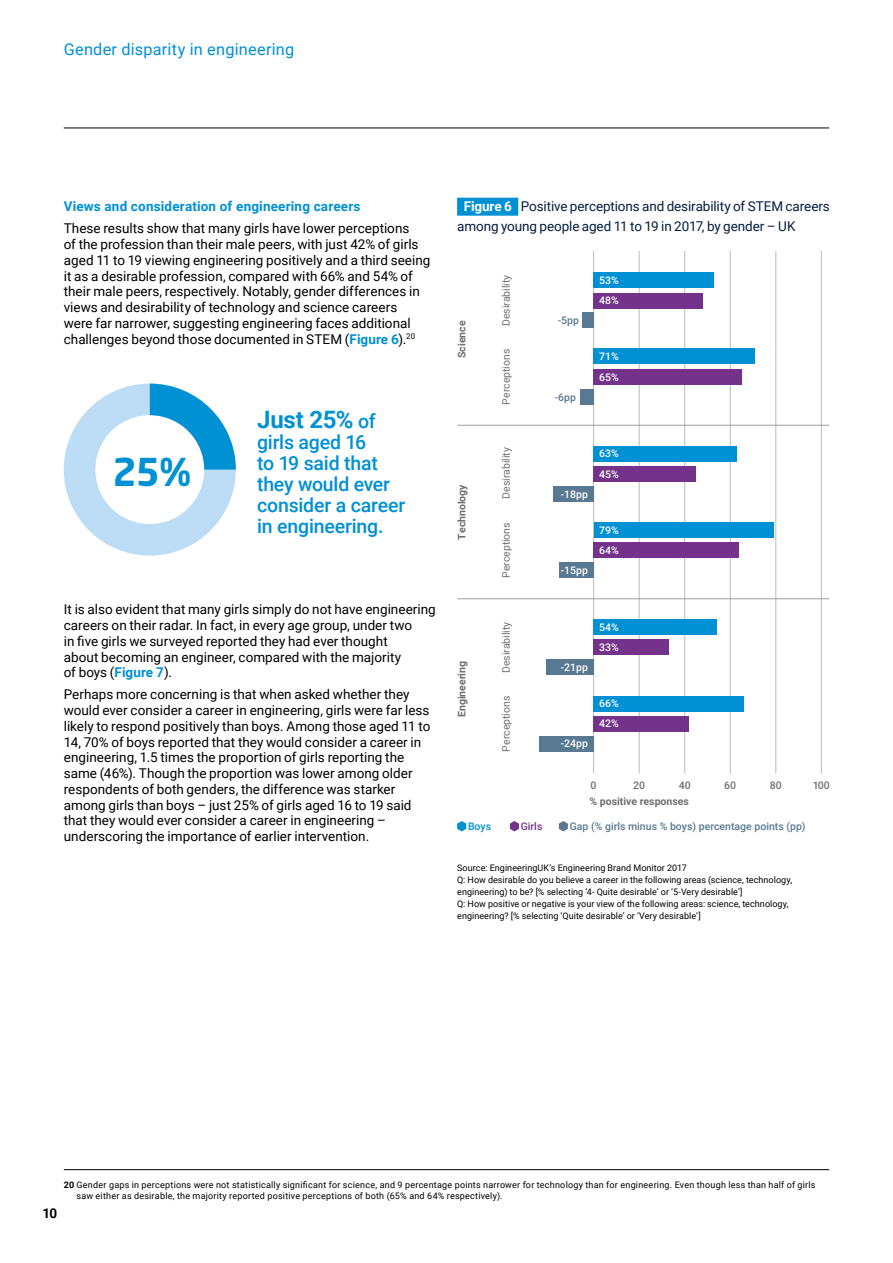
<style>
.page{position:relative;width:893px;height:1263px;background:#fff}
.page>*{position:absolute;margin:0;border:0;box-sizing:border-box;transform-origin:0 0}
.t1{font:700 37.95px "Neo Sans";color:#0090d4}
.t2{font:700 24px "Roboto";letter-spacing:-.01em;color:#0090d4}
.t3{font:500 19.5px/21px "Roboto";letter-spacing:-.01em;color:#0090d4}
.t4{font:16.35px "Roboto";letter-spacing:.015em;color:#0090d4}
.t5{font:13.5px/15.8px "Roboto";color:#000}
.t6{font:13.5px/19.5px "Roboto";letter-spacing:-.01em;color:#061d41}
.t7{font:700 13.5px "Roboto";letter-spacing:.015em;color:#0090d4}
.t8{font:700 13.5px "Roboto";color:#000}
.t9{font:10.5px "Roboto";color:#706f6f}
.t10{font:500 10.5px/20.4px "Roboto";color:#fff}
.t11{font:500 10.5px "Roboto";color:#587991}
.t12{font:700 10.5px "Roboto";color:#706f6f}
.t13{font:500 10.5px "Roboto";color:#706f6f}
.t14{font:500 10.5px "Roboto";color:#75328a}
.t15{font:500 10.5px "Roboto";color:#0090d4}
.t16{font:9px/11.2px "Roboto";letter-spacing:.01em;color:#000}
.t17{font:9px/10.8px "Roboto";color:#2b2523}
.s1{font-weight:700;color:#0090d4}
.s2{font-weight:500;font-size:19.5px}
.s3{font-weight:700;color:#fff}
.s4{font-weight:700}
</style>
<div class="page">
<hr style="left:64px;top:1169px;width:765px;height:1px;background:#000">
<hr style="left:64px;top:128px;width:765px;height:1px;background:#000">
<div style="left:457px;top:198px;width:61px;height:18px;background:#0090d4"></div>
<hr style="left:639px;top:251px;width:1px;height:522px;background:#bcbcbc">
<hr style="left:593px;top:251px;width:1px;height:522px;background:#bcbcbc">
<hr style="left:684px;top:251px;width:1px;height:522px;background:#bcbcbc">
<hr style="left:730px;top:251px;width:1px;height:522px;background:#bcbcbc">
<hr style="left:775px;top:251px;width:1px;height:522px;background:#bcbcbc">
<hr style="left:821px;top:251px;width:1px;height:522px;background:#bcbcbc">
<hr style="left:458px;top:598px;width:371px;height:1px;background:#9d9d9c">
<hr style="left:458px;top:425px;width:371px;height:1px;background:#9d9d9c">
<div style="left:593px;top:349px;width:162px;height:15px;background:#0090d4"></div>
<div style="left:593px;top:369px;width:149px;height:16px;background:#75328a"></div>
<div style="left:580px;top:389px;width:13px;height:16px;background:#587991"></div>
<div style="left:593px;top:446px;width:144px;height:15px;background:#0090d4"></div>
<div style="left:593px;top:466px;width:103px;height:16px;background:#75328a"></div>
<div style="left:553px;top:486px;width:40px;height:16px;background:#587991"></div>
<div style="left:593px;top:696px;width:151px;height:15px;background:#0090d4"></div>
<div style="left:593px;top:716px;width:96px;height:16px;background:#75328a"></div>
<div style="left:539px;top:736px;width:54px;height:16px;background:#587991"></div>
<div style="left:593px;top:272px;width:121px;height:16px;background:#0090d4"></div>
<div style="left:593px;top:293px;width:110px;height:15px;background:#75328a"></div>
<div style="left:582px;top:313px;width:11px;height:15px;background:#587991"></div>
<div style="left:593px;top:522px;width:180px;height:16px;background:#0090d4"></div>
<div style="left:593px;top:543px;width:146px;height:15px;background:#75328a"></div>
<div style="left:559px;top:562px;width:34px;height:16px;background:#587991"></div>
<div style="left:593px;top:620px;width:124px;height:15px;background:#0090d4"></div>
<div style="left:593px;top:640px;width:76px;height:15px;background:#75328a"></div>
<div style="left:546px;top:660px;width:47px;height:15px;background:#587991"></div>
<svg style="left:457px;top:821px;width:9px;height:10px"></svg>
<svg style="left:510px;top:821px;width:9px;height:10px"></svg>
<svg style="left:559px;top:821px;width:9px;height:10px"></svg>
<svg style="left:64px;top:384px;width:172px;height:172px"></svg>
<p class="t4" style="left:64px;top:38px;width:232px">Gender disparity in engineering</p>
<p class="t7" style="left:64px;top:197px;width:298px">Views and consideration of engineering careers</p>
<p class="t5" style="left:64px;top:220px;width:368px">These results show that many girls have lower perceptions<br>of the profession than their male peers, with just 42% of girls aged 11 to 19 viewing engineering positively and a third seeing it as a desirable profession, compared with 66% and 54% of their male peers, respectively. Notably, gender differences in views and desirability of technology and science careers<br>were far narrower, suggesting engineering faces additional challenges beyond those documented in STEM (<span class="s1">Figure 6</span>).<sup>20</sup></p>
<h1 class="t1" style="left:113px;top:448px;width:80px">25%</h1>
<h2 class="t2" style="left:257px;top:402px;width:120px">Just 25% <span class="s2">of</span></h2>
<h3 class="t3" style="left:257px;top:430px;width:150px">girls aged 16<br>to 19 said that they would ever consider a career in engineering.</h3>
<p class="t5" style="left:64px;top:601px;width:374px">It is also evident that many girls simply do not have engineering careers on their radar. In fact, in every age group, under two<br>in five girls we surveyed reported they had ever thought<br>about becoming an engineer, compared with the majority<br>of boys (<span class="s1">Figure 7</span>).</p>
<p class="t5" style="left:64px;top:686px;width:368px">Perhaps more concerning is that when asked whether they would ever consider a career in engineering, girls were far less likely to respond positively than boys. Among those aged 11 to 14, 70% of boys reported that they would consider a career in engineering, 1.5 times the proportion of girls reporting the same (46%). Though the proportion was lower among older respondents of both genders, the difference was starker among girls than boys – just 25% of girls aged 16 to 19 said that they would ever consider a career in engineering – underscoring the importance of earlier intervention.</p>
<p class="t6" style="left:457px;top:196px;width:374px;text-indent:7px"><span class="s3">Figure 6</span> Positive perceptions and desirability of STEM careers among young people aged 11 to 19 in 2017, by gender – UK</p>
<p class="t12" style="left:457px;top:358px;width:39px;rotate:-90deg">Science</p>
<p class="t12" style="left:457px;top:540px;width:57px;rotate:-90deg">Technology</p>
<p class="t9" style="left:501px;top:326px;width:53px;rotate:-90deg">Desirability</p>
<p class="t9" style="left:501px;top:404px;width:57px;rotate:-90deg">Perceptions</p>
<p class="t9" style="left:501px;top:499px;width:53px;rotate:-90deg">Desirability</p>
<p class="t9" style="left:501px;top:578px;width:57px;rotate:-90deg">Perceptions</p>
<p class="t11" style="left:558px;top:315px;width:23px">-5pp</p>
<p class="t11" style="left:555px;top:391px;width:23px">-6pp</p>
<p class="t10" style="left:599px;top:270px;width:21px">53%<br>48%</p>
<p class="t10" style="left:599px;top:347px;width:21px">71%<br>65%</p>
<p class="t10" style="left:561px;top:484px;width:29px">-18pp</p>
<p class="t10" style="left:561px;top:560px;width:29px">-15pp</p>
<p class="t10" style="left:599px;top:443px;width:21px">63%<br>45%</p>
<p class="t10" style="left:599px;top:520px;width:21px;line-height:20px">79%<br>64%</p>
<p class="t12" style="left:457px;top:717px;width:58px;rotate:-90deg">Engineering</p>
<p class="t9" style="left:501px;top:673px;width:53px;rotate:-90deg">Desirability</p>
<p class="t9" style="left:501px;top:752px;width:57px;rotate:-90deg">Perceptions</p>
<p class="t10" style="left:561px;top:658px;width:29px">-21pp</p>
<p class="t10" style="left:561px;top:734px;width:29px">-24pp</p>
<p class="t10" style="left:599px;top:617px;width:21px">54%<br>33%</p>
<p class="t10" style="left:599px;top:694px;width:21px;line-height:20px">66%<br>42%</p>
<p class="t15" style="left:468px;top:820px;width:25px">Boys</p>
<p class="t13" style="left:591px;top:779px;width:7px">0</p>
<p class="t13" style="left:633px;top:779px;width:13px">20</p>
<p class="t13" style="left:679px;top:779px;width:13px">40</p>
<p class="t13" style="left:724px;top:779px;width:13px">60</p>
<p class="t13" style="left:770px;top:779px;width:13px">80</p>
<p class="t13" style="left:813px;top:779px;width:19px">100</p>
<p class="t12" style="left:589px;top:797px;width:101px">% positive responses</p>
<p class="t14" style="left:521px;top:820px;width:23px">Girls</p>
<p class="t11" style="left:570px;top:820px;width:237px">Gap (% girls minus % boys) percentage points (pp)</p>
<p class="t16" style="left:457px;top:861px;width:231px">Source: EngineeringUK’s Engineering Brand Monitor 2017</p>
<p class="t16" style="left:488px;top:873px;width:306px">de rable do you b l eve a career in the fo lowing areas (science, technology,</p>
<p class="t16" style="left:504px;top:885px;width:240px">) to be? [% selecting ‘4- Quite desirable’ or ‘5-Very desirable’]</p>
<p class="t16" style="left:457px;top:897px;width:333px">Q: How positive or negative is your view of the following areas: science, technology,</p>
<p class="t16" style="left:457px;top:909px;width:245px">engineering? [% selecting ‘Quite desirable’ or ‘Very desirable’]</p>
<p class="t17" style="left:458px;top:864px;width:333px">engineering) to be? [% selecting ‘4- Quite desirable’ or ‘5-Very desirable’]<br>Q: How positive or negative is your view of the following areas: science, technology, engineering? [% selecting ‘Quite desirable’ or ‘Very desirable’]</p>
<p class="t16" style="left:77px;top:1179px;width:740px;text-indent:-13px"><span class="s4">20</span> Gender gaps in perceptions were not statistically significant for science, and 9 percentage points narrower for technology than for engineering. Even though less than half of girls saw either as desirable, the majority reported positive perceptions of both (65% and 64% respectively).</p>
<p class="t8" style="left:43px;top:1204px;width:16px">10</p>
</div>
